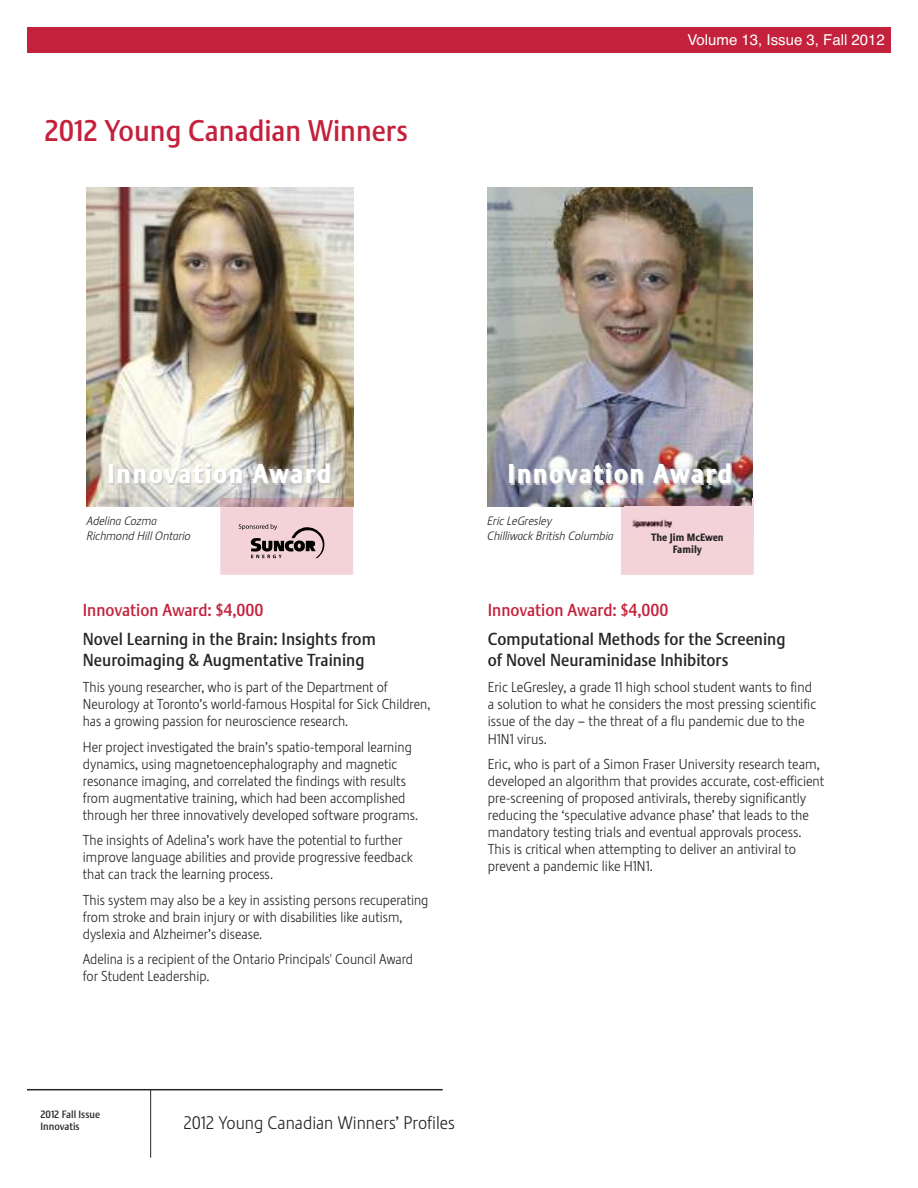
<style>
.page{position:relative;width:918px;height:1188px;background:#fff}
.page>*{position:absolute;margin:0;border:0;box-sizing:border-box;transform-origin:0 0}
.t1{font:29.7px "Stalemate E Medium LF";color:#c4213c}
.t2{font:27px "Stalemate E Heavy";letter-spacing:.05em;color:#fff}
.t3{font:18px "Stalemate E Light LF";color:#272627}
.t4{font:17.25px/20.7px "Stalemate E Medium LF";color:#272627}
.t5{font:17.25px "Stalemate E Medium LF";color:#c4213c}
.t6{font:15px "Helvetica";color:#fff}
.t7{font:14.25px/17.1px "Stalemate E Light LF";color:#272627}
.t8{font:12px/14.4px "Stalemate E Light Italic LF";letter-spacing:-.005em;color:#272627}
.t9{font:10.5px/12.6px "Stalemate E Medium LF";color:#272627}
.t10{font:10.5px/12.6px "Stalemate E Heavy LF";color:#272627;text-align:center}
</style>
<div class="page">
<div style="left:27px;top:27px;width:864px;height:25px;background:#c4213c"></div>
<img style="left:87px;top:188px;width:266px;height:319px">
<svg style="left:220px;top:499px;width:133px;height:76px;background:#dbbec2"></svg>
<img style="left:487px;top:188px;width:265px;height:319px">
<svg style="left:621px;top:499px;width:133px;height:76px;background:#e6c6cc"></svg>
<hr style="left:27px;top:1089px;width:416px;height:1px;background:#272627">
<hr style="left:150px;top:1090px;width:1px;height:68px;background:#272627">
<h1 class="t1" style="left:44px;top:113px;width:365px">2012 Young Canadian Winners</h1>
<p class="t6" style="left:687px;top:31px;width:199px">Volume 13, Issue 3, Fall 2012</p>
<h2 class="t2" style="left:107px;top:464px;width:226px">Innovation Award</h2>
<h2 class="t2" style="left:508px;top:464px;width:226px">Innovation Award</h2>
<p class="t8" style="left:87px;top:515px;width:106px">Adelina Cozma<br>Richmond Hill Ontario</p>
<p class="t8" style="left:487px;top:515px;width:128px">Eric LeGresley<br>Chilliwack British Columbia</p>
<p class="t10" style="left:651px;top:532px;width:74px">The Jim McEwen<br>Family</p>
<p class="t5" style="left:83px;top:600px;width:182px">Innovation Award: $4,000</p>
<p class="t4" style="left:83px;top:629px;width:295px">Novel Learning in the Brain: Insights from<br>Neuroimaging &amp; Augmentative Training</p>
<p class="t7" style="left:83px;top:680px;width:349px">This young researcher, who is part of the Department of<br>Neurology at Toronto’s world-famous Hospital for Sick Children, has a growing passion for neuroscience research.</p>
<p class="t7" style="left:83px;top:740px;width:337px">Her project investigated the brain’s spatio-temporal learning dynamics, using magnetoencephalography and magnetic resonance imaging, and correlated the findings with results from augmentative training, which had been accomplished through her three innovatively developed software programs.</p>
<p class="t7" style="left:83px;top:833px;width:332px">The insights of Adelina’s work have the potential to further improve language abilities and provide progressive feedback that can track the learning process.</p>
<p class="t7" style="left:83px;top:893px;width:347px">This system may also be a key in assisting persons recuperating from stroke and brain injury or with disabilities like autism, dyslexia and Alzheimer’s disease.</p>
<p class="t7" style="left:83px;top:952px;width:332px">Adelina is a recipient of the Ontario Principals' Council Award for Student Leadership.</p>
<p class="t5" style="left:488px;top:600px;width:182px">Innovation Award: $4,000</p>
<p class="t4" style="left:488px;top:629px;width:299px">Computational Methods for the Screening of Novel Neuraminidase Inhibitors</p>
<p class="t7" style="left:488px;top:680px;width:330px">Eric LeGresley, a grade 11 high school student wants to find a solution to what he considers the most pressing scientific issue of the day – the threat of a flu pandemic due to the H1N1 virus.</p>
<p class="t7" style="left:488px;top:757px;width:338px">Eric, who is part of a Simon Fraser University research team, developed an algorithm that provides accurate, cost-efficient pre-screening of proposed antivirals, thereby significantly reducing the ‘speculative advance phase’ that leads to the mandatory testing trials and eventual approvals process.<br>This is critical when attempting to deliver an antiviral to prevent a pandemic like H1N1.</p>
<p class="t9" style="left:40px;top:1108px;width:61px">2012 Fall Issue<br>Innovatis</p>
<p class="t3" style="left:183px;top:1117px;width:273px">2012 Young Canadian Winners’ Profiles</p>
</div>
